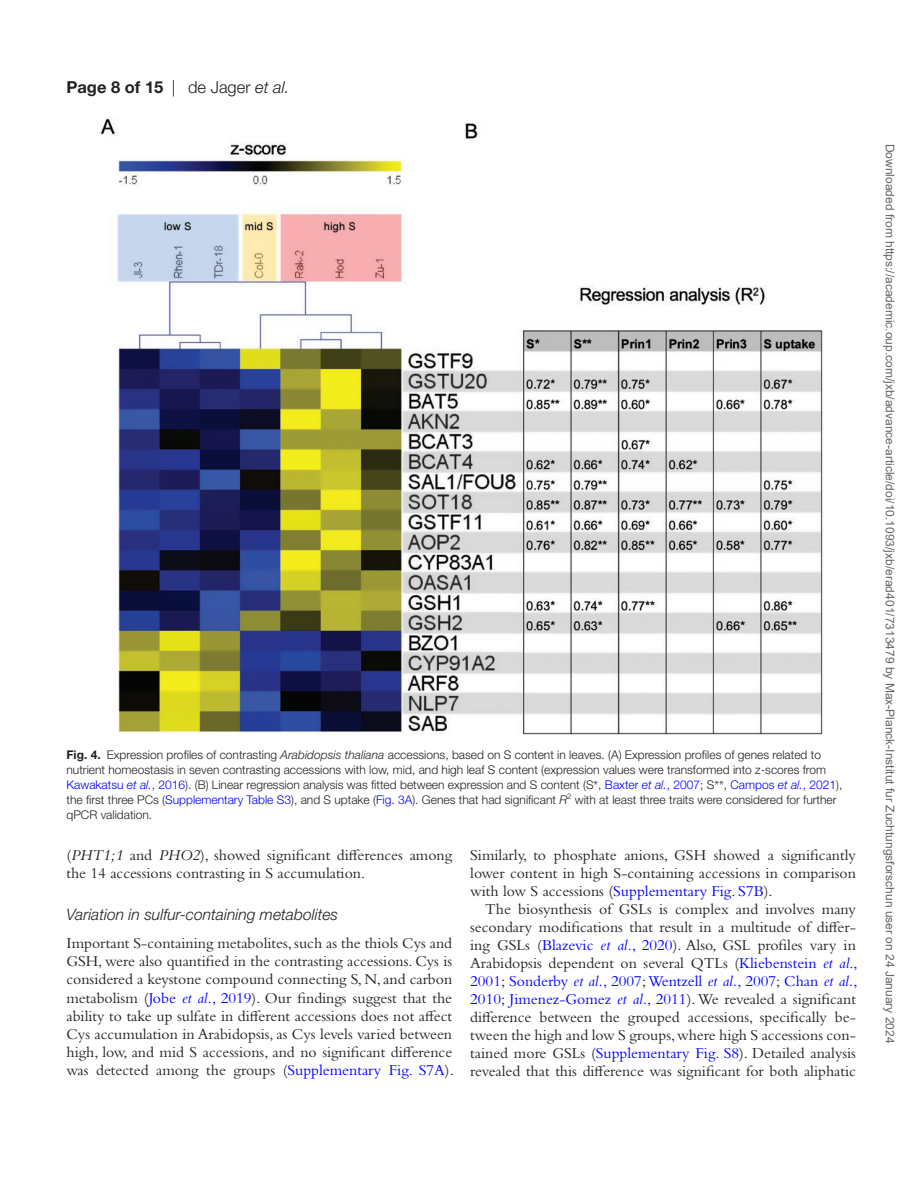
<style>
.page{position:relative;width:919px;height:1187px;background:#fff}
.page>*{position:absolute;margin:0;border:0;box-sizing:border-box;transform-origin:0 0}
.t1{font:700 16.5px "Helvetica Neue LT Std";color:#231f20}
.t2{font:15.75px/18px "Bembo Std";color:#231f20;text-align:justify}
.t3{font:italic 300 15.75px "Helvetica Neue LT Std";color:#231f20}
.t4{font:300 12px/15px "Helvetica Neue LT Std";color:#231f20}
.t5{font:12px "Arial";color:#666}
.s1{font-weight:300}
.s2{font-weight:300;font-style:italic}
.s3{font-weight:700}
.s4{font-style:italic}
.s5{color:#00f}
.s6{font-style:italic;color:#00f}
.s7{font-family:"Myriad Pro"}
</style>
<div class="page">
<img style="left:99px;top:117px;width:724px;height:618px">
<p class="t1" style="left:66px;top:77px;width:224px">Page 8 of 15 <span class="s1">| de Jager</span> <span class="s2">et al.</span></p>
<p class="t4" style="left:66px;top:747px;width:777px"><span class="s3">Fig. 4.</span> Expression profiles of contrasting <span class="s4">Arabidopsis thaliana</span> accessions, based on S content in leaves. (A) Expression profiles of genes related to nutrient homeostasis in seven contrasting accessions with low, mid, and high leaf S content (expression values were transformed into z-scores from <span class="s5">Kawakatsu</span> <span class="s6">et al.</span><span class="s5">, 2016</span>). (B) Linear regression analysis was fitted between expression and S content (S<span class="s7">*</span>, <span class="s5">Baxter</span> <span class="s6">et al.</span><span class="s5">, 2007</span>; S<span class="s7">**</span>, <span class="s5">Campos</span> <span class="s6">et al.</span><span class="s5">, 2021</span>), the first three PCs (<span class="s5">Supplementary Table S3</span>), and S uptake (<span class="s5">Fig. 3A</span>). Genes that had significant <span class="s4">R</span><sup>2</sup> with at least three traits were considered for further qPCR validation.</p>
<p class="t2" style="left:66px;top:845px;width:387px">(<span class="s4">PHT1;1</span> and <span class="s4">PHO2</span>), showed significant differences among the 14 accessions contrasting in S accumulation.</p>
<p class="t3" style="left:66px;top:904px;width:273px">Variation in sulfur-containing metabolites</p>
<p class="t2" style="left:66px;top:934px;width:389px">Important S-containing metabolites, such as the thiols Cys and GSH, were also quantified in the contrasting accessions. Cys is considered a keystone compound connecting S, N, and carbon metabolism (<span class="s5">Jobe</span> <span class="s6">et al.</span><span class="s5">, 2019</span>). Our findings suggest that the ability to take up sulfate in different accessions does not affect Cys accumulation in Arabidopsis, as Cys levels varied between high, low, and mid S accessions, and no significant difference was detected among the groups (<span class="s5">Supplementary Fig. S7A</span>).</p>
<p class="t2" style="left:470px;top:845px;width:387px">Similarly, to phosphate anions, GSH showed a significantly lower content in high S-containing accessions in comparison with low S accessions (<span class="s5">Supplementary Fig. S7B</span>).</p>
<p class="t2" style="left:470px;top:899px;width:389px;text-indent:15px">The biosynthesis of GSLs is complex and involves many secondary modifications that result in a multitude of differ&shy;ing GSLs (<span class="s5">Blazevic</span> <span class="s6">et al.</span><span class="s5">, 2020</span>). Also, GSL profiles vary in Arabidopsis dependent on several QTLs (<span class="s5">Kliebenstein</span> <span class="s6">et al</span><span class="s5">., 2001</span>; <span class="s5">Sonderby</span> <span class="s6">et al.</span><span class="s5">, 2007</span>; <span class="s5">Wentzell</span> <span class="s6">et al.</span><span class="s5">, 2007</span>; <span class="s5">Chan</span> <span class="s6">et al.</span><span class="s5">, 2010</span>; <span class="s5">Jimenez-Gomez</span> <span class="s6">et al.</span><span class="s5">, 2011</span>). We revealed a significant difference between the grouped accessions, specifically be&shy;tween the high and low S groups, where high S accessions con&shy;tained more GSLs (<span class="s5">Supplementary Fig. S8</span>). Detailed analysis revealed that this difference was significant for both aliphatic</p>
<p class="t5" style="left:894px;top:143px;width:901px;rotate:90deg">Downloaded from https://academic.oup.com/jxb/advance-article/doi/10.1093/jxb/erad401/7313479 by Max-Planck-Institut fur Zuchtungsforschun user on 24 January 2024</p>
</div>
